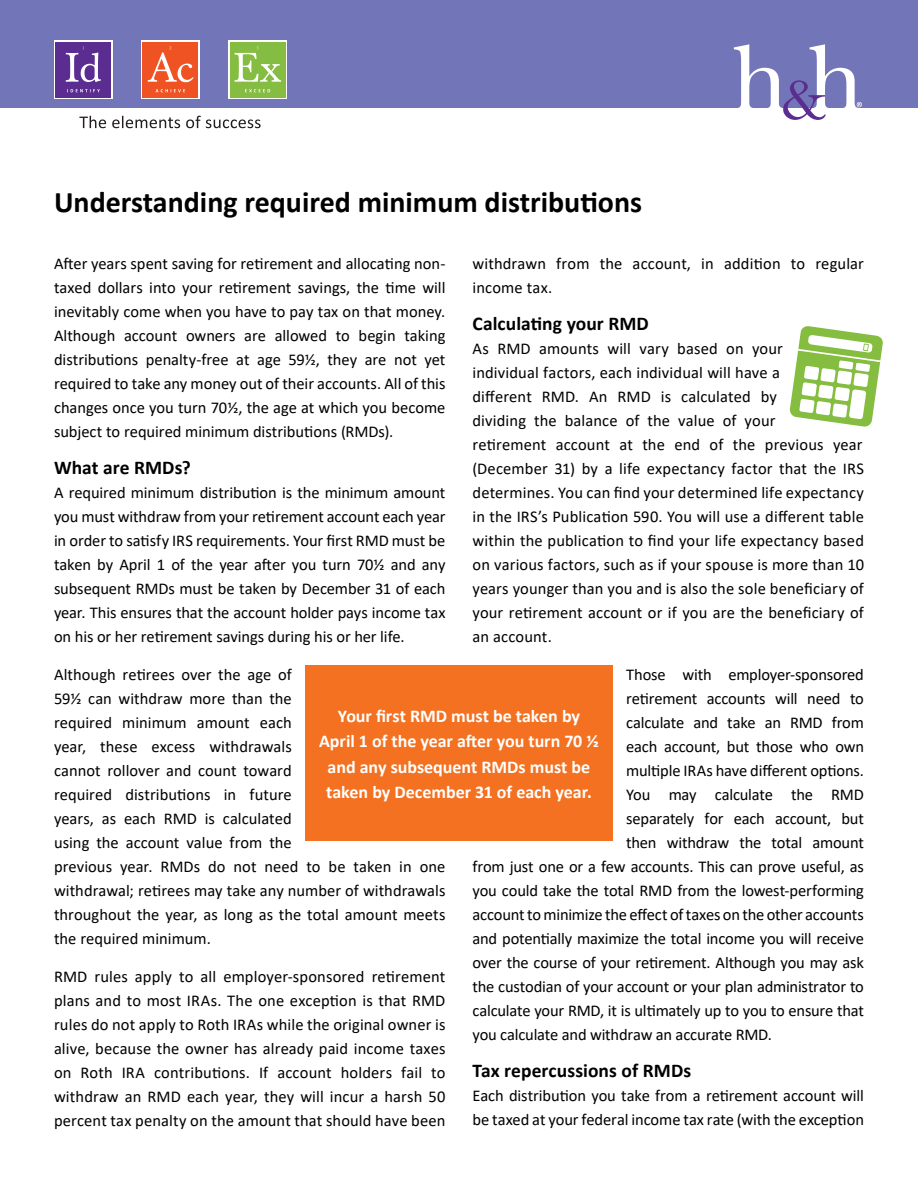
<style>
.page{position:relative;width:918px;height:1188px;background:#fff}
.page>*{position:absolute;margin:0;border:0;box-sizing:border-box;transform-origin:0 0}
.t1{font:700 30px "Calibri";color:#000}
.t2{font:700 19.5px "Calibri";letter-spacing:.005em;color:#000}
.t3{font:700 18px/25.5px "Calibri";color:#fff;text-align:center}
.t4{font:16.5px/24px "Calibri";color:#000}
</style>
<div class="page">
<div style="left:0;top:0;width:918px;height:108px;background:#7275b7"></div>
<svg style="left:228px;top:40px;width:59px;height:59px"></svg>
<div style="left:230px;top:42px;width:55px;height:56px;background:#84bd41"></div>
<svg style="left:245px;top:89px;width:25px;height:3px"></svg>
<svg style="left:235px;top:46px;width:46px;height:36px"></svg>
<svg style="left:54px;top:40px;width:59px;height:59px"></svg>
<div style="left:56px;top:42px;width:55px;height:56px;background:#5c2d90"></div>
<svg style="left:67px;top:89px;width:33px;height:3px"></svg>
<svg style="left:66px;top:46px;width:35px;height:36px"></svg>
<svg style="left:141px;top:41px;width:59px;height:58px"></svg>
<div style="left:143px;top:42px;width:55px;height:56px;background:#f05323"></div>
<svg style="left:156px;top:89px;width:29px;height:3px"></svg>
<svg style="left:148px;top:46px;width:45px;height:36px"></svg>
<svg style="left:79px;top:116px;width:27px;height:12px"></svg>
<svg style="left:112px;top:116px;width:68px;height:12px"></svg>
<svg style="left:186px;top:116px;width:75px;height:12px"></svg>
<svg style="left:734px;top:44px;width:128px;height:76px"></svg>
<div style="left:305px;top:665px;width:308px;height:176px;background:#f37121"></div>
<svg style="left:789px;top:326px;width:94px;height:101px"></svg>
<h1 class="t1" style="left:54px;top:180px;width:590px">Understanding required minimum distributions</h1>
<p class="t4" style="left:54px;top:251px;width:393px;text-align:justify">After years spent saving for retirement and allocating non&shy;taxed dollars into your retirement savings, the time will inevitably come when you have to pay tax on that money.<br>Although account owners are allowed to begin taking distributions penalty-free at age 59½, they are not yet required to take any money out of their accounts. All of this changes once you turn 70½, the age at which you become subject to required minimum distributions (RMDs).</p>
<p class="t2" style="left:54px;top:454px;width:138px">What are RMDs?</p>
<p class="t4" style="left:54px;top:480px;width:393px;text-align:justify">A required minimum distribution is the minimum amount you must withdraw from your retirement account each year in order to satisfy IRS requirements. Your first RMD must be taken by April 1 of the year after you turn 70½ and any subsequent RMDs must be taken by December 31 of each year. This ensures that the account holder pays income tax on his or her retirement savings during his or her life.</p>
<p class="t4" style="left:54px;top:662px;width:393px">Although retirees over the age of<br>59½ can withdraw more than the<br>required minimum amount each<br>year, these excess withdrawals<br>cannot rollover and count toward<br>required distributions in future<br>years, as each RMD is calculated<br>using the account value from the<br>previous year. RMDs do not need to be taken in one withdrawal; retirees may take any number of withdrawals throughout the year, as long as the total amount meets the required minimum.</p>
<p class="t4" style="left:54px;top:964px;width:393px;text-align:justify">RMD rules apply to all employer-sponsored retirement plans and to most IRAs. The one exception is that RMD rules do not apply to Roth IRAs while the original owner is alive, because the owner has already paid income taxes on Roth IRA contributions. If account holders fail to withdraw an RMD each year, they will incur a harsh 50 percent tax penalty on the amount that should have been</p>
<p class="t4" style="left:473px;top:251px;width:393px">withdrawn from the account, in addition to regular income tax.</p>
<p class="t2" style="left:472px;top:310px;width:178px">Calculating your RMD</p>
<p class="t4" style="left:472px;top:336px;width:393px">As RMD amounts will vary based on your<br>individual factors, each individual will have a<br>different RMD. An RMD is calculated by<br>dividing the balance of the value of your<br>retirement account at the end of the previous year (December 31) by a life expectancy factor that the IRS determines. You can find your determined life expectancy in the IRS’s Publication 590. You will use a different table within the publication to find your life expectancy based on various factors, such as if your spouse is more than 10 years younger than you and is also the sole beneficiary of your retirement account or if you are the beneficiary of an account.</p>
<p class="t4" style="left:626px;top:662px;width:239px">Those with employer-sponsored</p>
<p class="t4" style="left:626px;top:686px;width:239px">retirement accounts will need to</p>
<p class="t4" style="left:626px;top:710px;width:239px">calculate and take an RMD from</p>
<p class="t4" style="left:626px;top:734px;width:239px">each account, but those who own</p>
<p class="t4" style="left:626px;top:758px;width:239px">multiple IRAs have different options.</p>
<p class="t4" style="left:626px;top:782px;width:239px">You may calculate the RMD</p>
<p class="t4" style="left:626px;top:806px;width:239px">separately for each account, but</p>
<p class="t4" style="left:626px;top:830px;width:239px">then withdraw the total amount</p>
<p class="t4" style="left:472px;top:854px;width:393px">from just one or a few accounts. This can prove useful, as</p>
<p class="t4" style="left:472px;top:878px;width:393px">you could take the total RMD from the lowest-performing</p>
<p class="t4" style="left:472px;top:902px;width:393px">account to minimize the effect of taxes on the other accounts</p>
<p class="t4" style="left:472px;top:926px;width:393px">and potentially maximize the total income you will receive</p>
<p class="t4" style="left:472px;top:950px;width:393px">over the course of your retirement. Although you may ask</p>
<p class="t4" style="left:472px;top:974px;width:393px">the custodian of your account or your plan administrator to</p>
<p class="t4" style="left:472px;top:998px;width:393px">calculate your RMD, it is ultimately up to you to ensure that</p>
<p class="t4" style="left:472px;top:1022px;width:301px">you calculate and withdraw an accurate RMD.</p>
<p class="t2" style="left:472px;top:1057px;width:220px">Tax repercussions of RMDs</p>
<p class="t4" style="left:472px;top:1083px;width:393px">Each distribution you take from a retirement account will be taxed at your federal income tax rate (with the exception</p>
<p class="t3" style="left:319px;top:703px;width:281px">Your first RMD must be taken by<br>April 1 of the year after you turn 70 ½ and any subsequent RMDs must be taken by December 31 of each year.</p>
</div>
